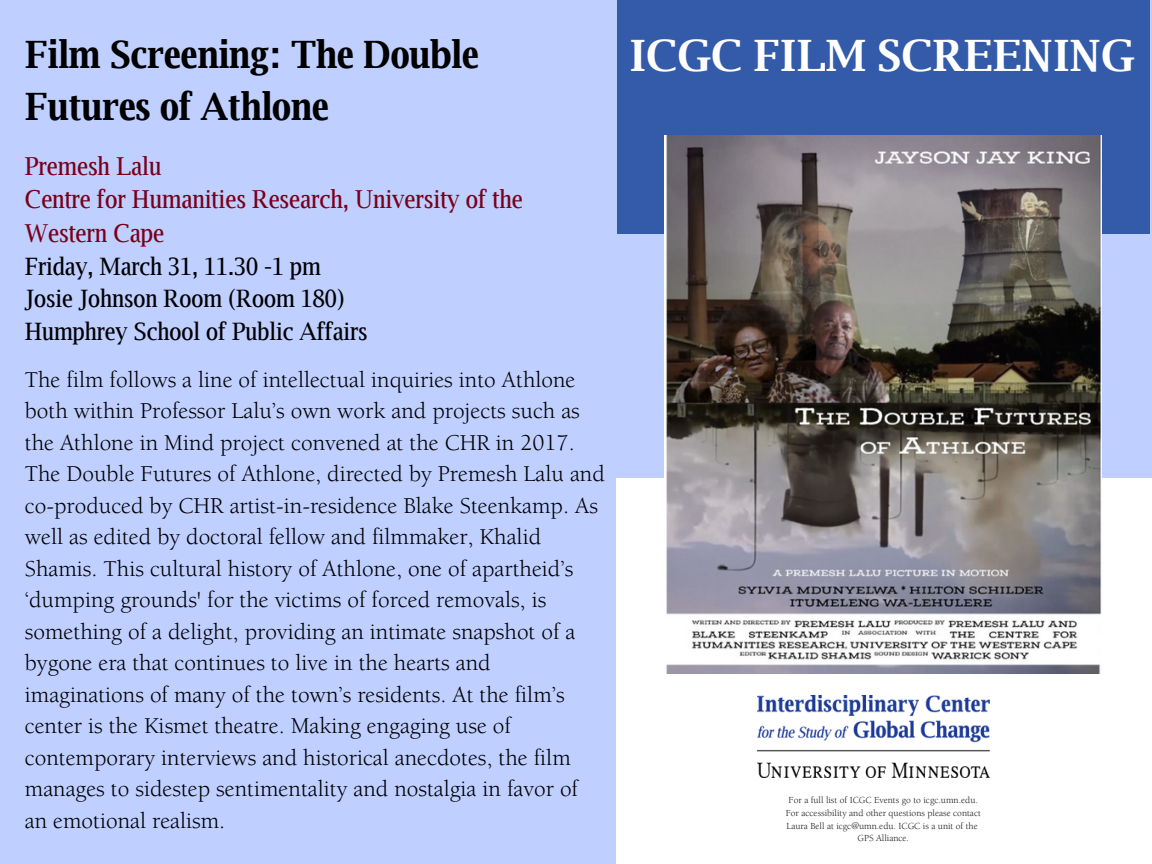
<style>
.page{position:relative;width:1152px;height:864px;background:#bfcfff}
.page>*{position:absolute;margin:0;border:0;box-sizing:border-box;transform-origin:0 0}
.t1{font:700 43.35px "Luxi Serif";color:#fff}
.t2{font:700 37.8px/51.8px "Luxi Serif";color:#000}
.t3{font:24.75px/33.8px "Luxi Serif";color:#7a0019}
.t4{font:24px/32.7px "Luxi Serif";color:#000}
.t5{font:23.25px/31.5px "Berkeley Std";color:#000}
.t6{font:9.6px/12.8px "Berkeley Std";color:#191919;text-align:center}
</style>
<div class="page">
<div style="left:617px;top:0;width:533px;height:234px;background:#335ba9"></div>
<div style="left:617px;top:478px;width:535px;height:386px;background:#fff"></div>
<img style="left:758px;top:695px;width:231px;height:82px">
<img style="left:664px;top:136px;width:438px;height:537px">
<h2 class="t2" style="left:25px;top:27px;width:455px">Film Screening: The Double<br>Futures of Athlone</h2>
<p class="t3" style="left:25px;top:148px;width:499px">Premesh Lalu<br>Centre for Humanities Research, University of the<br>Western Cape</p>
<p class="t4" style="left:25px;top:249px;width:344px">Friday, March 31, 11.30 -1 pm<br>Josie Johnson Room (Room 180)<br>Humphrey School of Public Affairs</p>
<p class="t5" style="left:25px;top:366px;width:582px">The film follows a line of intellectual inquiries into Athlone both within Professor Lalu’s own work and projects such as the Athlone in Mind project convened at the CHR in 2017.<br>The Double Futures of Athlone, directed by Premesh Lalu and co-produced by CHR artist-in-residence Blake Steenkamp. As well as edited by doctoral fellow and filmmaker, Khalid Shamis. This cultural history of Athlone, one of apartheid’s ‘dumping grounds' for the victims of forced removals, is something of a delight, providing an intimate snapshot of a bygone era that continues to live in the hearts and imaginations of many of the town’s residents. At the film’s center is the Kismet theatre. Making engaging use of contemporary interviews and historical anecdotes, the film manages to sidestep sentimentality and nostalgia in favor of an emotional realism.</p>
<h1 class="t1" style="left:629px;top:28px;width:507px">ICGC FILM SCREENING</h1>
<p class="t6" style="left:786px;top:795px;width:197px">For a full list of ICGC Events go to icgc.umn.edu.<br>For accessibility and other questions please contact Laura Bell at icgc@umn.edu. ICGC is a unit of the GPS Alliance.</p>
</div>
